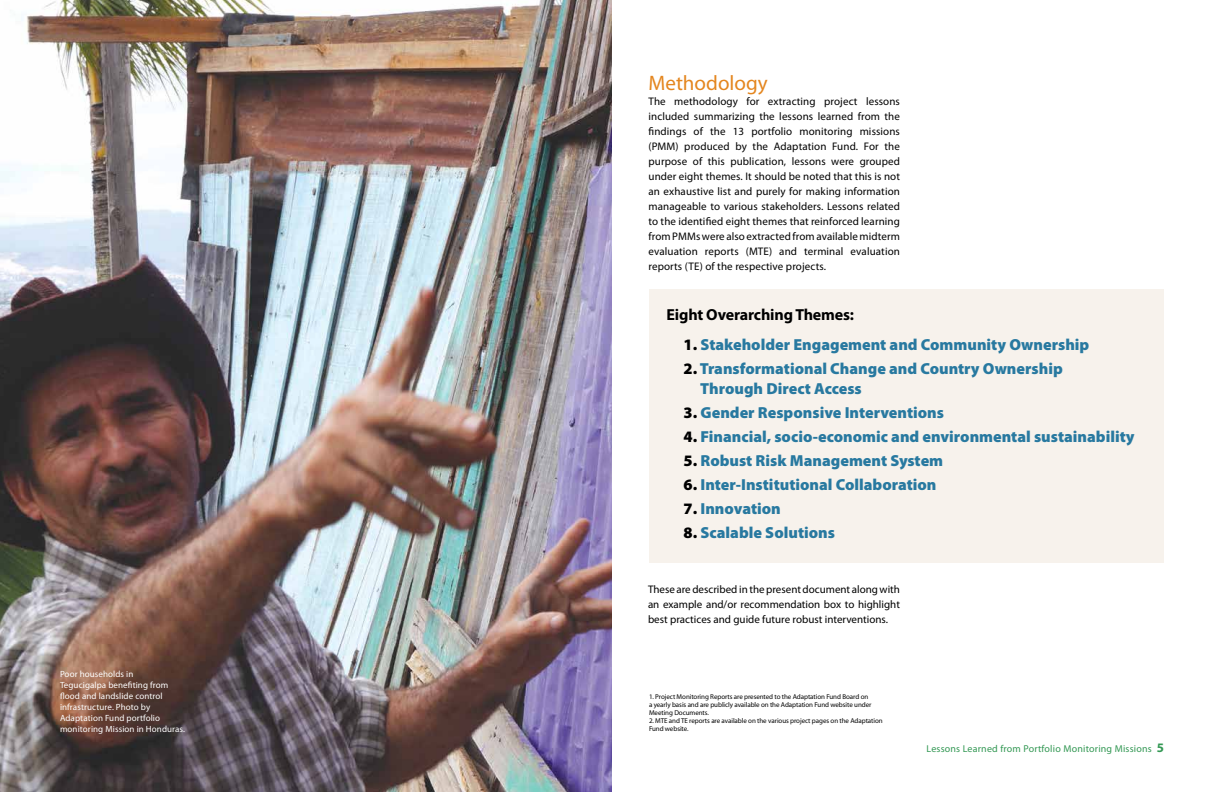
<style>
.page{position:relative;width:1224px;height:792px;background:#fff}
.page>*{position:absolute;margin:0;border:0;box-sizing:border-box;transform-origin:0 0}
.t1{font:21px "Myriad Pro";color:#e4861f}
.t2{font:900 16px/20px "Myriad Pro";color:#2879a0}
.t3{font:700 16px "Myriad Pro";letter-spacing:-.01em;color:#000}
.t4{font:11px/15px "Myriad Pro";color:#000;text-align:justify}
.t5{font:10px "Myriad Pro";letter-spacing:.02em;color:#339854}
.t6{font:9px/11px "Myriad Pro";letter-spacing:.01em;color:#fff}
.t7{font:7px/8px "Myriad Pro";letter-spacing:-.01em;color:#000}
.s1{color:#000}
.s2{font-weight:700;font-size:13px}
</style>
<div class="page">
<img style="left:0;top:0;width:612px;height:792px">
<div style="left:649px;top:289px;width:515px;height:274px;background:#f7f2ec"></div>
<p class="t6" style="left:60px;top:668px;width:127px">Poor households in<br>Tegucigalpa benefiting from flood and landslide control infrastructure. Photo by<br>Adaptation Fund portfolio monitoring Mission in Honduras.</p>
<h1 class="t1" style="left:648px;top:70px;width:121px">Methodology</h1>
<p class="t4" style="left:648px;top:94px;width:253px">The methodology for extracting project lessons included summarizing the lessons learned from the findings of the 13 portfolio monitoring missions (PMM) produced by the Adaptation Fund. For the purpose of this publication, lessons were grouped under eight themes. It should be noted that this is not an exhaustive list and purely for making information manageable to various stakeholders. Lessons related to the identified eight themes that reinforced learning from PMMs were also extracted from available midterm evaluation reports (MTE) and terminal evaluation reports (TE) of the respective projects.</p>
<h2 class="t3" style="left:667px;top:304px;width:189px">Eight Overarching Themes:</h2>
<h2 class="t2" style="left:684px;top:334px;width:407px"><span class="s1">1.</span> Stakeholder Engagement and Community Ownership</h2>
<h2 class="t2" style="left:700px;top:358px;width:364px;text-indent:-17px"><span class="s1">2.</span> Transformational Change and Country Ownership<br>Through Direct Access</h2>
<h2 class="t2" style="left:684px;top:402px;width:262px"><span class="s1">3.</span> Gender Responsive Interventions</h2>
<h2 class="t2" style="left:684px;top:426px;width:453px"><span class="s1">4.</span> Financial, socio-economic and environmental sustainability</h2>
<h2 class="t2" style="left:684px;top:450px;width:261px"><span class="s1">5.</span> Robust Risk Management System</h2>
<h2 class="t2" style="left:684px;top:474px;width:254px"><span class="s1">6.</span> Inter-Institutional Collaboration</h2>
<h2 class="t2" style="left:684px;top:498px;width:99px"><span class="s1">7.</span> Innovation</h2>
<h2 class="t2" style="left:684px;top:522px;width:153px"><span class="s1">8.</span> Scalable Solutions</h2>
<p class="t4" style="left:648px;top:581px;width:254px">These are described in the present document along with an example and/or recommendation box to highlight best practices and guide future robust interventions.</p>
<p class="t7" style="left:649px;top:693px;width:224px">1. Project Monitoring Reports are presented to the Adaptation Fund Board on a yearly basis and are publicly available on the Adaptation Fund website under<br>Meeting Documents.</p>
<p class="t7" style="left:649px;top:717px;width:235px">2. MTE and TE reports are available on the various project pages on the Adaptation<br>Fund website.</p>
<p class="t5" style="left:927px;top:742px;width:239px">Lessons Learned from Portfolio Monitoring Missions <span class="s2">5</span></p>
</div>
